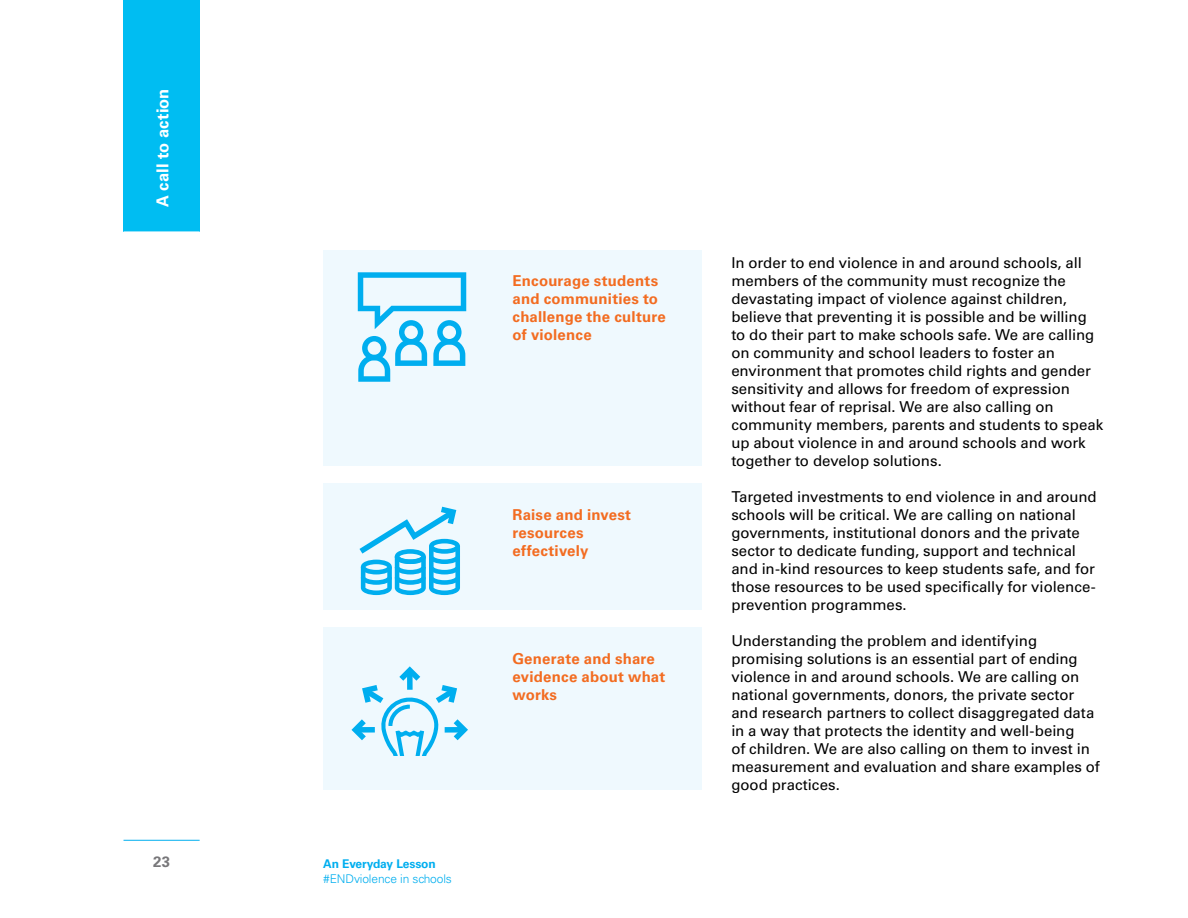
<style>
.page{position:relative;width:1188px;height:918px;background:#fff}
.page>*{position:absolute;margin:0;border:0;box-sizing:border-box;transform-origin:0 0}
.t1{font:700 16.5px "Univers LT Std";letter-spacing:.005em;color:#fff}
.t2{font:15px/18px "Univers LT Std";letter-spacing:-.005em;color:#000}
.t3{font:700 15px/18px "Univers LT Std";letter-spacing:.015em;color:#f36c21}
.t4{font:700 15px "Univers LT Std";color:#78777a}
.t5{font:300 12px "Univers LT Std";letter-spacing:-.01em;color:#00aeef}
.t6{font:700 12px "Univers LT Std";letter-spacing:-.01em;color:#00aeef}
</style>
<div class="page">
<div style="left:124px;top:0;width:76px;height:231px;background:#00bdf2"></div>
<hr style="left:124px;top:840px;width:76px;height:1px;background:#00aeef">
<div style="left:323px;top:484px;width:379px;height:126px;background:#eff9fe"></div>
<div style="left:323px;top:627px;width:379px;height:163px;background:#eff9fe"></div>
<div style="left:323px;top:250px;width:379px;height:216px;background:#eff9fe"></div>
<svg style="left:359px;top:507px;width:101px;height:88px"></svg>
<svg style="left:351px;top:666px;width:117px;height:90px"></svg>
<svg style="left:358px;top:272px;width:108px;height:110px"></svg>
<p class="t1" style="left:153px;top:207px;width:120px;rotate:-90deg">A call to action</p>
<p class="t3" style="left:513px;top:272px;width:155px">Encourage students and communities to challenge the culture of violence</p>
<p class="t3" style="left:513px;top:506px;width:120px">Raise and invest resources effectively</p>
<p class="t3" style="left:513px;top:650px;width:154px">Generate and share evidence about what works</p>
<p class="t4" style="left:153px;top:853px;width:18px">23</p>
<p class="t6" style="left:323px;top:857px;width:114px">An Everyday Lesson</p>
<p class="t5" style="left:323px;top:871px;width:130px">#ENDviolence in schools</p>
<p class="t2" style="left:731px;top:254px;width:373px">In order to end violence in and around schools, all members of the community must recognize the devastating impact of violence against children, believe that preventing it is possible and be willing to do their part to make schools safe. We are calling on community and school leaders to foster an environment that promotes child rights and gender sensitivity and allows for freedom of expression without fear of reprisal. We are also calling on community members, parents and students to speak up about violence in and around schools and work together to develop solutions.</p>
<p class="t2" style="left:731px;top:488px;width:367px">Targeted investments to end violence in and around schools will be critical. We are calling on national governments, institutional donors and the private sector to dedicate funding, support and technical and in-kind resources to keep students safe, and for those resources to be used specifically for violence&shy;prevention programmes.</p>
<p class="t2" style="left:731px;top:632px;width:370px">Understanding the problem and identifying promising solutions is an essential part of ending violence in and around schools. We are calling on national governments, donors, the private sector and research partners to collect disaggregated data in a way that protects the identity and well-being<br>of children. We are also calling on them to invest in measurement and evaluation and share examples of good practices.</p>
</div>
